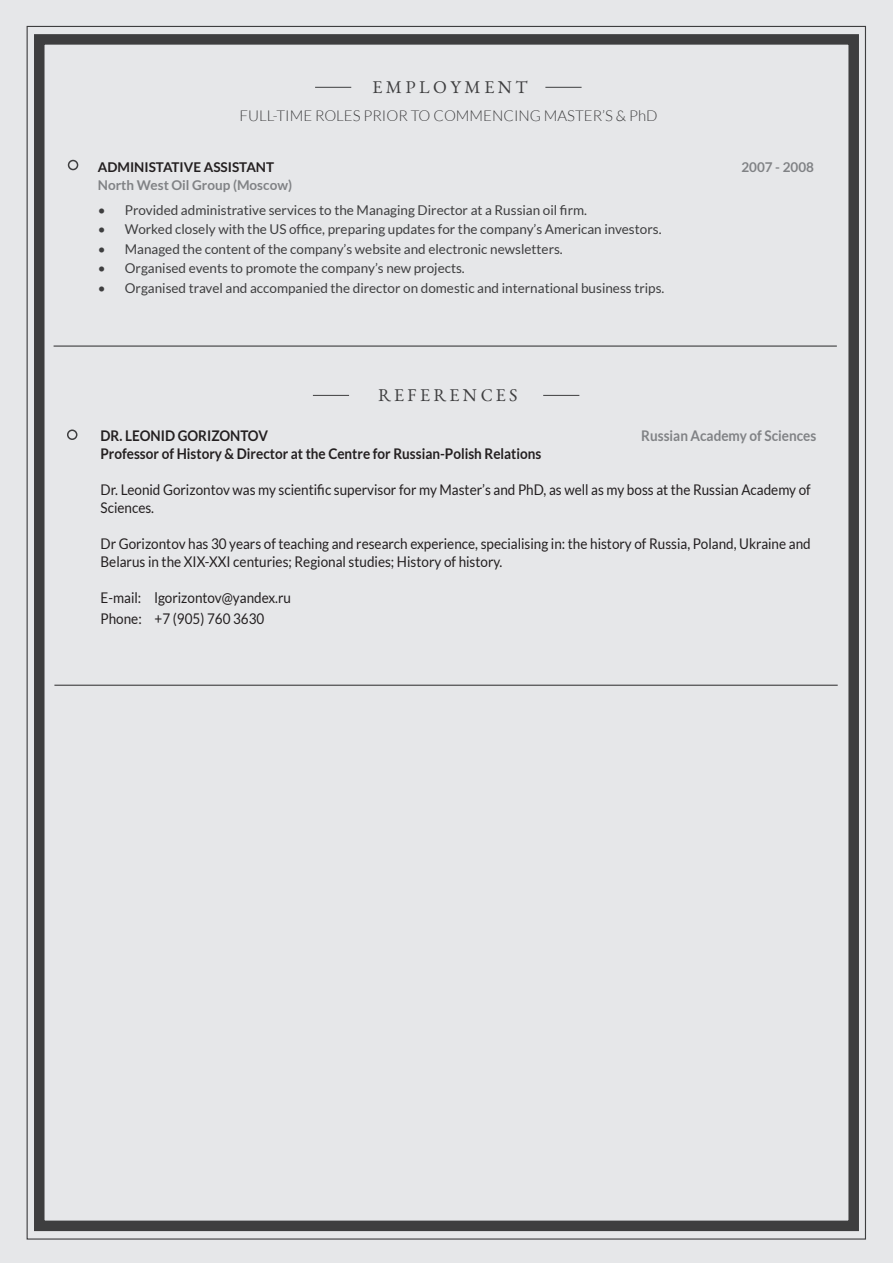
<style>
.page{position:relative;width:893px;height:1263px;background:#e6e7e9}
.page>*{position:absolute;margin:0;border:0;box-sizing:border-box;transform-origin:0 0}
.Titles{font:18px "EB Garamond SC";letter-spacing:.2em;color:#3e3e3f}
.Titles-2{font:300 15px "Lato";color:#3e3e3f}
.t1{font:14.7px/18px "Lato";color:#231f20;scale:.92 1}
.t2{font:700 14.7px "Lato";color:#231f20;scale:.92 1}
.t3{font:700 14.7px "Lato";color:#808285;scale:.92 1}
.t4{font:13.5px "Lato";color:#3e3e3f}
.t5{font:700 13.5px "Lato";color:#808285}
.t6{font:700 13.5px "Lato";color:#231f20}
</style>
<div class="page">
<div style="left:34px;top:34px;width:825px;height:1197px;border:10px solid #3e3e3f"></div>
<div style="left:68px;top:160px;width:10px;height:10px;border:2px solid #3e3e3f;border-radius:50%"></div>
<hr style="left:545px;top:87px;width:37px;height:1px;background:#3e3e3f">
<hr style="left:315px;top:87px;width:36px;height:1px;background:#3e3e3f">
<hr style="left:54px;top:345px;width:783px;height:2px;background:#3e3e3f">
<hr style="left:54px;top:685px;width:784px;height:1px;background:#3e3e3f">
<div style="left:67px;top:429px;width:10px;height:11px;border:2px solid #3e3e3f;border-radius:50%"></div>
<hr style="left:543px;top:395px;width:36px;height:1px;background:#3e3e3f">
<hr style="left:313px;top:395px;width:36px;height:1px;background:#3e3e3f">
<p class="Titles" style="left:372px;top:74px;width:157px">EMPLOYMENT</p>
<p class="Titles-2" style="left:240px;top:107px;width:419px">FULL-TIME ROLES PRIOR TO COMMENCING MASTER’S &amp; PhD</p>
<p class="t6" style="left:98px;top:160px;width:178px">ADMINISTATIVE ASSISTANT</p>
<p class="t5" style="left:741px;top:160px;width:74px">2007 - 2008</p>
<p class="t5" style="left:98px;top:178px;width:196px">North West Oil Group (Moscow)</p>
<p class="t4" style="left:98px;top:203px;width:491px">• Provided administrative services to the Managing Director at a Russian oil firm.</p>
<p class="t4" style="left:98px;top:222px;width:565px">• Worked closely with the US office, preparing updates for the company’s American investors.</p>
<p class="t4" style="left:98px;top:242px;width:467px">• Managed the content of the company’s website and electronic newsletters.</p>
<p class="t4" style="left:98px;top:261px;width:368px">• Organised events to promote the company’s new projects.</p>
<p class="t4" style="left:98px;top:281px;width:568px">• Organised travel and accompanied the director on domestic and international business trips.</p>
<p class="Titles" style="left:378px;top:382px;width:141px">REFERENCES</p>
<p class="t2" style="left:101px;top:427px;width:183px">DR. LEONID GORIZONTOV</p>
<p class="t3" style="left:641px;top:427px;width:192px">Russian Academy of Sciences</p>
<p class="t2" style="left:101px;top:445px;width:481px">Professor of History &amp; Director at the Centre for Russian-Polish Relations</p>
<p class="t1" style="left:101px;top:481px;width:773px">Dr. Leonid Gorizontov was my scientific supervisor for my Master’s and PhD, as well as my boss at the Russian Academy of<br>Sciences.</p>
<p class="t1" style="left:101px;top:535px;width:773px">Dr Gorizontov has 30 years of teaching and research experience, specialising in: the history of Russia, Poland, Ukraine and<br>Belarus in the XIX-XXI centuries; Regional studies; History of history.</p>
<p class="t1" style="left:101px;top:589px;width:209px">E-mail: lgorizontov@yandex.ru</p>
<p class="t1" style="left:101px;top:610px;width:180px">Phone: +7 (905) 760 3630</p>
</div>
